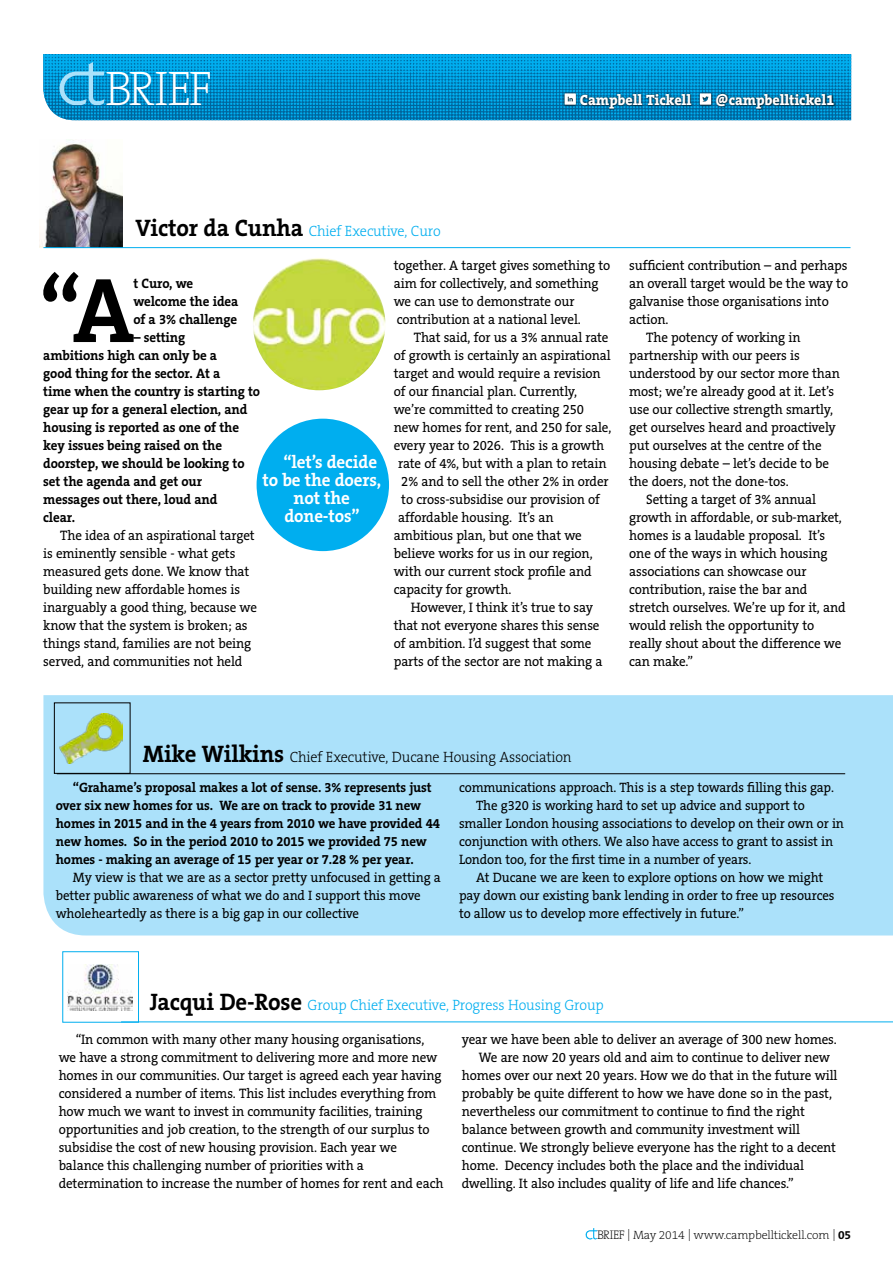
<style>
.page{position:relative;width:893px;height:1263px;background:#fff}
.page>*{position:absolute;margin:0;border:0;box-sizing:border-box;transform-origin:0 0}
.t1{font:700 92.85px "The Serif B7";color:#000;scale:.95 1}
.t2{font:200 48.9px "The Serif B2";letter-spacing:-.05em;color:#fff}
.t3{font:700 18px "The Serif B7";letter-spacing:-.01em;color:#fff;scale:.95 1}
.t4{font:300 15px "The Serif B3";letter-spacing:-.01em;color:#00aeef;scale:.95 1}
.t5{font:300 15px "The Serif B3";letter-spacing:-.01em;color:#000;scale:.95 1}
.t6{font:800 15px "The Serif B8";letter-spacing:-.01em;color:#fff;scale:.95 1}
.t7{font:13.8px/18px "The Serif B5 Plain";letter-spacing:-.01em;color:#000;scale:.95 1}
.t8{font:700 13.8px/18px "The Serif B7";letter-spacing:-.01em;color:#000;scale:.95 1}
.t9{font:13.65px/18px "The Serif B5 Plain";letter-spacing:-.01em;color:#000;scale:.95 1}
.t10{font:700 13.65px/18px "The Serif B7";letter-spacing:-.01em;color:#000;scale:.95 1}
.t11{font:200 12px "The Serif B2";letter-spacing:-.01em;color:#000}
.s1{font-family:"The Serif B7";font-weight:700;font-size:24px;color:#000}
.s2{font-family:"The Serif B7";font-weight:700;font-size:24px}
.s3{font-size:12.45px}
.s4{font-family:"The Serif B7";font-weight:700}
</style>
<div class="page">
<img style="left:39px;top:140px;width:84px;height:108px">
<img style="left:253px;top:258px;width:132px;height:132px;border-radius:66px">
<svg style="left:586px;top:1228px;width:11px;height:11px"></svg>
<img style="left:43px;top:54px;width:808px;height:66px">
<img style="left:55px;top:56px;width:64px;height:54px">
<svg style="left:563px;top:91px;width:272px;height:19px;background:#00618c"></svg>
<svg style="left:565px;top:93px;width:11px;height:12px"></svg>
<svg style="left:700px;top:93px;width:11px;height:12px"></svg>
<div style="left:257px;top:419px;width:132px;height:132px;background:#00aeef;border-radius:50%"></div>
<div style="left:43px;top:695px;width:850px;height:240px;background:#abe1fa"></div>
<hr style="left:57px;top:773px;width:788px;height:1px;background:#000">
<hr style="left:121px;top:1022px;width:772px;height:1px;background:#00aeef">
<hr style="left:43px;top:247px;width:807px;height:1px;background:#00aeef">
<img style="left:60px;top:714px;width:62px;height:49px">
<img style="left:68px;top:964px;width:65px;height:47px">
<div style="left:63px;top:951px;width:76px;height:71px;border:1px solid #00aeef"></div>
<h2 class="t2" style="left:105px;top:63px;width:109px">BRIEF</h2>
<p class="t4" style="left:135px;top:223px;width:323px"><span class="s1">Victor da Cunha</span> Chief Executive, Curo</p>
<p class="t6" style="left:580px;top:92px;width:119px">Campbell Tickell</p>
<p class="t6" style="left:715px;top:92px;width:127px">@campbelltickel1</p>
<h1 class="t1" style="left:39px;top:262px;width:102px">“A</h1>
<p class="t8" style="left:133px;top:275px;width:112px">t Curo, we welcome the idea of a 3% challenge</p>
<p class="t8" style="left:43px;top:329px;width:230px;text-indent:90px">– setting<br>ambitions high can only be a<br>good thing for the sector. At a<br>time when the country is starting to gear up for a general election, and housing is reported as one of the key issues being raised on the doorstep, we should be looking to set the agenda and get our messages out there, loud and<br>clear.</p>
<p class="t7" style="left:43px;top:527px;width:227px;text-indent:17px">The idea of an aspirational target is eminently sensible - what gets measured gets done. We know that building new affordable homes is inarguably a good thing, because we know that the system is broken; as things stand, families are not being served, and communities not held</p>
<h3 class="t3" style="left:283px;top:452px;width:100px">“let’s decide</h3>
<h3 class="t3" style="left:263px;top:470px;width:126px">to be the doers,</h3>
<h3 class="t3" style="left:294px;top:488px;width:61px">not the</h3>
<h3 class="t3" style="left:284px;top:506px;width:81px">done-tos”</h3>
<p class="t7" style="left:394px;top:257px;width:229px">together. A target gives something to aim for collectively, and something we can use to demonstrate our contribution at a national level.</p>
<p class="t7" style="left:414px;top:329px;width:206px">That said, for us a 3% annual rate</p>
<p class="t7" style="left:394px;top:347px;width:230px">of growth is certainly an aspirational</p>
<p class="t7" style="left:394px;top:365px;width:219px">target and would require a revision</p>
<p class="t7" style="left:394px;top:383px;width:195px">of our financial plan. Currently,</p>
<p class="t7" style="left:394px;top:401px;width:202px">we’re committed to creating 250</p>
<p class="t7" style="left:394px;top:419px;width:230px">new homes for rent, and 250 for sale,</p>
<p class="t7" style="left:394px;top:437px;width:223px">every year to 2026. This is a growth</p>
<p class="t7" style="left:398px;top:455px;width:221px">rate of 4%, but with a plan to retain</p>
<p class="t7" style="left:401px;top:473px;width:220px">2% and to sell the other 2% in order</p>
<p class="t7" style="left:401px;top:491px;width:211px">to cross-subsidise our provision of</p>
<p class="t7" style="left:398px;top:509px;width:165px">affordable housing. It’s an</p>
<p class="t7" style="left:394px;top:527px;width:199px">ambitious plan, but one that we</p>
<p class="t7" style="left:394px;top:545px;width:211px">believe works for us in our region,</p>
<p class="t7" style="left:394px;top:563px;width:210px">with our current stock profile and</p>
<p class="t7" style="left:394px;top:581px;width:125px">capacity for growth.</p>
<p class="t7" style="left:411px;top:599px;width:193px">However, I think it’s true to say</p>
<p class="t7" style="left:394px;top:617px;width:218px">that not everyone shares this sense</p>
<p class="t7" style="left:394px;top:635px;width:210px">of ambition. I’d suggest that some</p>
<p class="t7" style="left:394px;top:653px;width:221px">parts of the sector are not making a</p>
<p class="t7" style="left:629px;top:257px;width:231px">sufficient contribution – and perhaps</p>
<p class="t7" style="left:629px;top:275px;width:232px">an overall target would be the way to</p>
<p class="t7" style="left:629px;top:293px;width:212px">galvanise those organisations into</p>
<p class="t7" style="left:629px;top:311px;width:43px">action.</p>
<p class="t7" style="left:646px;top:329px;width:164px">The potency of working in</p>
<p class="t7" style="left:629px;top:347px;width:181px">partnership with our peers is</p>
<p class="t7" style="left:629px;top:365px;width:223px">understood by our sector more than</p>
<p class="t7" style="left:629px;top:383px;width:217px">most; we’re already good at it. Let’s</p>
<p class="t7" style="left:629px;top:401px;width:216px">use our collective strength smartly,</p>
<p class="t7" style="left:629px;top:419px;width:219px">get ourselves heard and proactively</p>
<p class="t7" style="left:629px;top:437px;width:204px">put ourselves at the centre of the</p>
<p class="t7" style="left:629px;top:455px;width:212px">housing debate – let’s decide to be</p>
<p class="t7" style="left:629px;top:473px;width:169px">the doers, not the done-tos.</p>
<p class="t7" style="left:646px;top:491px;width:180px">Setting a target of 3% annual</p>
<p class="t7" style="left:629px;top:509px;width:225px">growth in affordable, or sub-market,</p>
<p class="t7" style="left:629px;top:527px;width:208px">homes is a laudable proposal. It’s</p>
<p class="t7" style="left:629px;top:545px;width:210px">one of the ways in which housing</p>
<p class="t7" style="left:629px;top:563px;width:188px">associations can showcase our</p>
<p class="t7" style="left:629px;top:581px;width:189px">contribution, raise the bar and</p>
<p class="t7" style="left:629px;top:599px;width:229px">stretch ourselves. We’re up for it, and</p>
<p class="t7" style="left:629px;top:617px;width:196px">would relish the opportunity to</p>
<p class="t7" style="left:629px;top:635px;width:225px">really shout about the difference we</p>
<p class="t7" style="left:629px;top:653px;width:69px">can make.”</p>
<p class="t5" style="left:143px;top:749px;width:453px"><span class="s2">Mike Wilkins</span> Chief Executive, Ducane Housing Association</p>
<p class="t10" style="left:56px;top:779px;width:406px;text-indent:17px">“Grahame’s proposal makes a lot of sense. 3% represents just over six new homes for us. We are on track to provide 31 new homes in 2015 and in the 4 years from 2010 we have provided 44 new homes. So in the period 2010 to 2015 we provided 75 new homes - making an average of 15 per year or 7.28 % per year.</p>
<p class="t9" style="left:56px;top:869px;width:407px;text-indent:17px">My view is that we are as a sector pretty unfocused in getting a better public awareness of what we do and I support this move wholeheartedly as there is a big gap in our collective</p>
<p class="t9" style="left:459px;top:779px;width:396px">communications approach. This is a step towards filling this gap.</p>
<p class="t9" style="left:476px;top:797px;width:348px">The g320 is working hard to set up advice and support to</p>
<p class="t9" style="left:459px;top:815px;width:407px">smaller London housing associations to develop on their own or in</p>
<p class="t9" style="left:459px;top:833px;width:395px">conjunction with others. We also have access to grant to assist in</p>
<p class="t9" style="left:459px;top:851px;width:309px">London too, for the first time in a number of years.</p>
<p class="t9" style="left:476px;top:869px;width:367px">At Ducane we are keen to explore options on how we might</p>
<p class="t9" style="left:459px;top:887px;width:397px">pay down our existing bank lending in order to free up resources</p>
<p class="t9" style="left:459px;top:905px;width:302px">to allow us to develop more effectively in future.”</p>
<p class="t4" style="left:150px;top:997px;width:479px"><span class="s1">Jacqui De-Rose</span> Group Chief Executive, Progress Housing Group</p>
<p class="t7" style="left:59px;top:1031px;width:407px;text-indent:17px">“In common with many other many housing organisations, we have a strong commitment to delivering more and more new homes in our communities. Our target is agreed each year having considered a number of items. This list includes everything from how much we want to invest in community facilities, training opportunities and job creation, to the strength of our surplus to subsidise the cost of new housing provision. Each year we balance this challenging number of priorities with a determination to increase the number of homes for rent and each</p>
<p class="t7" style="left:462px;top:1031px;width:396px">year we have been able to deliver an average of 300 new homes.</p>
<p class="t7" style="left:479px;top:1049px;width:371px">We are now 20 years old and aim to continue to deliver new</p>
<p class="t7" style="left:462px;top:1067px;width:397px">homes over our next 20 years. How we do that in the future will</p>
<p class="t7" style="left:462px;top:1085px;width:391px">probably be quite different to how we have done so in the past,</p>
<p class="t7" style="left:462px;top:1103px;width:363px">nevertheless our commitment to continue to find the right</p>
<p class="t7" style="left:462px;top:1121px;width:357px">balance between growth and community investment will</p>
<p class="t7" style="left:462px;top:1139px;width:395px">continue. We strongly believe everyone has the right to a decent</p>
<p class="t7" style="left:462px;top:1157px;width:362px">home. Decency includes both the place and the individual</p>
<p class="t7" style="left:462px;top:1175px;width:351px">dwelling. It also includes quality of life and life chances.”</p>
<p class="t11" style="left:597px;top:1229px;width:256px"><span class="s3">BRIEF</span> | May 2014 | www.campbelltickell.com | <span class="s4">05</span></p>
</div>
